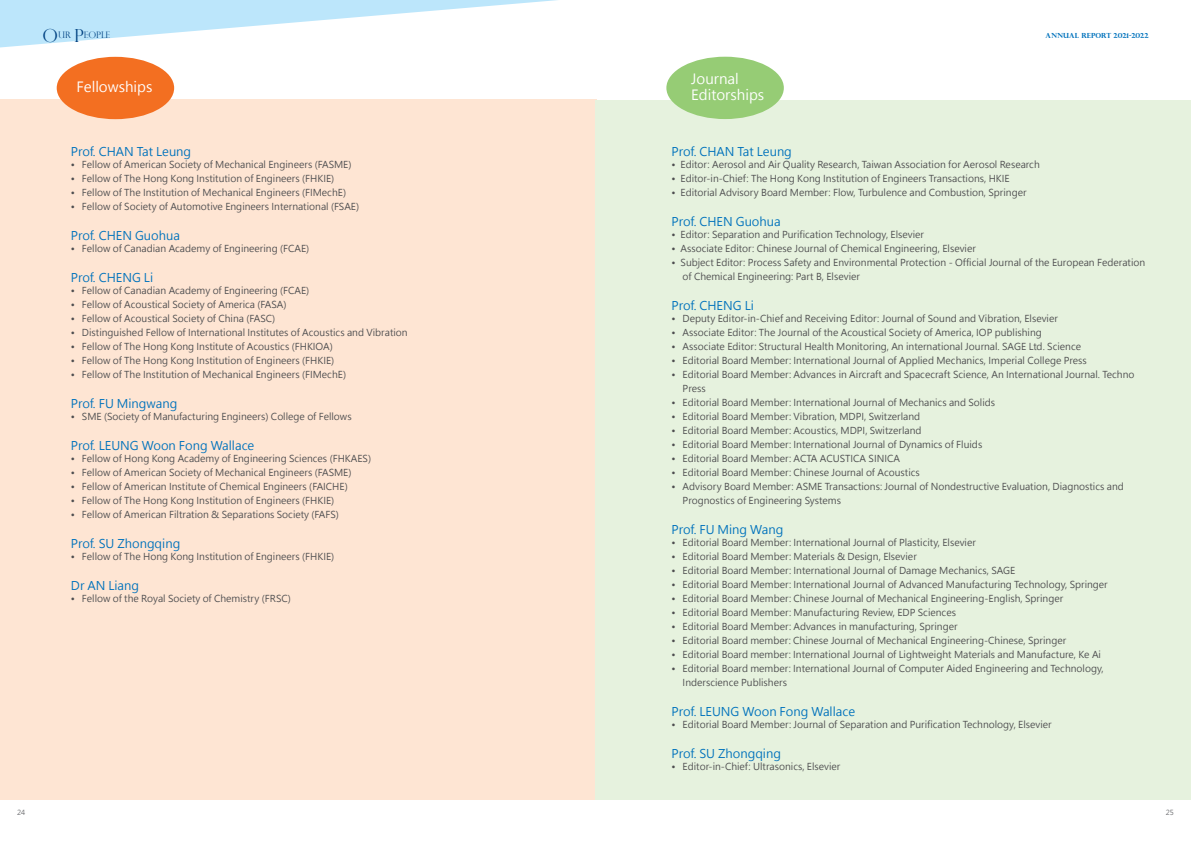
<style>
.page{position:relative;width:1191px;height:842px;background:#fff}
.page>*{position:absolute;margin:0;border:0;box-sizing:border-box;transform-origin:0 0}
.t1{font:14px/16.8px "Microsoft Jheng Hei";color:#fff}
.t2{font:12px "Microsoft Jheng Hei";color:#0072bc}
.t3{font:9.5px/14px "Microsoft Jheng Hei";color:#4d4d4f}
.t4{font:300 9px "Perpetua Titling";color:#004282}
.t5{font:700 7px "Perpetua Titling";color:#0072bc}
.t6{font:7px "Microsoft Jheng Hei";color:#6d6e71}
.s1{font-size:18px}
</style>
<div class="page">
<svg style="left:0;top:0;width:558px;height:48px"></svg>
<div style="left:0;top:100px;width:597px;height:700px;background:#fee5d3"></div>
<div style="left:57px;top:57px;width:117px;height:62px;background:#f36f21;border-radius:50%"></div>
<div style="left:595px;top:100px;width:596px;height:699px;background:#e6f2de"></div>
<div style="left:666px;top:57px;width:118px;height:62px;background:#96cc75;border-radius:50%"></div>
<p class="t4" style="left:43px;top:30px;width:69px"><span class="s1">O</span>UR <span class="s1">P</span>EOPLE</p>
<p class="t5" style="left:1045px;top:31px;width:104px">ANNUAL REPORT 2021-2022</p>
<h1 class="t1" style="left:76px;top:79px;width:77px">Fellowships</h1>
<h1 class="t1" style="left:691px;top:70px;width:74px">Journal<br>Editorships</h1>
<p class="t2" style="left:71px;top:144px;width:122px">Prof. CHAN Tat Leung</p>
<p class="t3" style="left:71px;top:157px;width:282px">• Fellow of American Society of Mechanical Engineers (FASME)</p>
<p class="t3" style="left:71px;top:171px;width:265px">• Fellow of The Hong Kong Institution of Engineers (FHKIE)</p>
<p class="t3" style="left:71px;top:185px;width:277px">• Fellow of The Institution of Mechanical Engineers (FIMechE)</p>
<p class="t3" style="left:71px;top:199px;width:290px">• Fellow of Society of Automotive Engineers International (FSAE)</p>
<p class="t2" style="left:71px;top:228px;width:111px">Prof. CHEN Guohua</p>
<p class="t3" style="left:71px;top:241px;width:240px">• Fellow of Canadian Academy of Engineering (FCAE)</p>
<p class="t2" style="left:71px;top:270px;width:84px">Prof. CHENG Li</p>
<p class="t3" style="left:71px;top:283px;width:240px">• Fellow of Canadian Academy of Engineering (FCAE)</p>
<p class="t3" style="left:71px;top:297px;width:217px">• Fellow of Acoustical Society of America (FASA)</p>
<p class="t3" style="left:71px;top:311px;width:206px">• Fellow of Acoustical Society of China (FASC)</p>
<p class="t3" style="left:71px;top:325px;width:338px">• Distinguished Fellow of International Institutes of Acoustics and Vibration</p>
<p class="t3" style="left:71px;top:339px;width:263px">• Fellow of The Hong Kong Institute of Acoustics (FHKIOA)</p>
<p class="t3" style="left:71px;top:353px;width:265px">• Fellow of The Hong Kong Institution of Engineers (FHKIE)</p>
<p class="t3" style="left:71px;top:367px;width:277px">• Fellow of The Institution of Mechanical Engineers (FIMechE)</p>
<p class="t2" style="left:71px;top:396px;width:108px">Prof. FU Mingwang</p>
<p class="t3" style="left:71px;top:409px;width:282px">• SME (Society of Manufacturing Engineers) College of Fellows</p>
<p class="t2" style="left:71px;top:438px;width:185px">Prof. LEUNG Woon Fong Wallace</p>
<p class="t3" style="left:71px;top:451px;width:302px">• Fellow of Hong Kong Academy of Engineering Sciences (FHKAES)</p>
<p class="t3" style="left:71px;top:465px;width:282px">• Fellow of American Society of Mechanical Engineers (FASME)</p>
<p class="t3" style="left:71px;top:479px;width:278px">• Fellow of American Institute of Chemical Engineers (FAICHE)</p>
<p class="t3" style="left:71px;top:493px;width:265px">• Fellow of The Hong Kong Institution of Engineers (FHKIE)</p>
<p class="t3" style="left:71px;top:507px;width:269px">• Fellow of American Filtration &amp; Separations Society (FAFS)</p>
<p class="t2" style="left:71px;top:536px;width:111px">Prof. SU Zhongqing</p>
<p class="t3" style="left:71px;top:549px;width:265px">• Fellow of The Hong Kong Institution of Engineers (FHKIE)</p>
<p class="t2" style="left:71px;top:578px;width:70px">Dr AN Liang</p>
<p class="t3" style="left:71px;top:591px;width:221px">• Fellow of the Royal Society of Chemistry (FRSC)</p>
<p class="t2" style="left:671px;top:144px;width:122px">Prof. CHAN Tat Leung</p>
<p class="t3" style="left:671px;top:157px;width:370px">• Editor: Aerosol and Air Quality Research, Taiwan Association for Aerosol Research</p>
<p class="t3" style="left:671px;top:171px;width:339px">• Editor-in-Chief: The Hong Kong Institution of Engineers Transactions, HKIE</p>
<p class="t3" style="left:671px;top:185px;width:356px">• Editorial Advisory Board Member: Flow, Turbulence and Combustion, Springer</p>
<p class="t2" style="left:671px;top:214px;width:111px">Prof. CHEN Guohua</p>
<p class="t3" style="left:671px;top:227px;width:254px">• Editor: Separation and Purification Technology, Elsevier</p>
<p class="t3" style="left:671px;top:241px;width:306px">• Associate Editor: Chinese Journal of Chemical Engineering, Elsevier</p>
<p class="t3" style="left:682px;top:255px;width:464px;text-indent:-11px">• Subject Editor: Process Safety and Environmental Protection - Official Journal of the European Federation of Chemical Engineering: Part B, Elsevier</p>
<p class="t2" style="left:671px;top:298px;width:84px">Prof. CHENG Li</p>
<p class="t3" style="left:671px;top:311px;width:388px">• Deputy Editor-in-Chief and Receiving Editor: Journal of Sound and Vibration, Elsevier</p>
<p class="t3" style="left:671px;top:325px;width:372px">• Associate Editor: The Journal of the Acoustical Society of America, IOP publishing</p>
<p class="t3" style="left:671px;top:339px;width:411px">• Associate Editor: Structural Health Monitoring, An international Journal. SAGE Ltd. Science</p>
<p class="t3" style="left:671px;top:353px;width:417px">• Editorial Board Member: International Journal of Applied Mechanics, Imperial College Press</p>
<p class="t3" style="left:682px;top:367px;width:453px;text-indent:-11px">• Editorial Board Member: Advances in Aircraft and Spacecraft Science, An International Journal. Techno<br>Press</p>
<p class="t3" style="left:671px;top:395px;width:325px">• Editorial Board Member: International Journal of Mechanics and Solids</p>
<p class="t3" style="left:671px;top:409px;width:250px">• Editorial Board Member: Vibration, MDPI, Switzerland</p>
<p class="t3" style="left:671px;top:423px;width:251px">• Editorial Board Member: Acoustics, MDPI, Switzerland</p>
<p class="t3" style="left:671px;top:437px;width:312px">• Editorial Board Member: International Journal of Dynamics of Fluids</p>
<p class="t3" style="left:671px;top:451px;width:230px">• Editorial Board Member: ACTA ACUSTICA SINICA</p>
<p class="t3" style="left:671px;top:465px;width:250px">• Editorial Board Member: Chinese Journal of Acoustics</p>
<p class="t3" style="left:682px;top:479px;width:443px;text-indent:-11px">• Advisory Board Member: ASME Transactions: Journal of Nondestructive Evaluation, Diagnostics and<br>Prognostics of Engineering Systems</p>
<p class="t2" style="left:671px;top:522px;width:113px">Prof. FU Ming Wang</p>
<p class="t3" style="left:671px;top:535px;width:306px">• Editorial Board Member: International Journal of Plasticity, Elsevier</p>
<p class="t3" style="left:671px;top:549px;width:247px">• Editorial Board Member: Materials &amp; Design, Elsevier</p>
<p class="t3" style="left:671px;top:563px;width:345px">• Editorial Board Member: International Journal of Damage Mechanics, SAGE</p>
<p class="t3" style="left:671px;top:577px;width:438px">• Editorial Board Member: International Journal of Advanced Manufacturing Technology, Springer</p>
<p class="t3" style="left:671px;top:591px;width:393px">• Editorial Board Member: Chinese Journal of Mechanical Engineering-English, Springer</p>
<p class="t3" style="left:671px;top:605px;width:286px">• Editorial Board Member: Manufacturing Review, EDP Sciences</p>
<p class="t3" style="left:671px;top:619px;width:287px">• Editorial Board Member: Advances in manufacturing, Springer</p>
<p class="t3" style="left:671px;top:633px;width:396px">• Editorial Board member: Chinese Journal of Mechanical Engineering-Chinese, Springer</p>
<p class="t3" style="left:671px;top:647px;width:431px">• Editorial Board member: International Journal of Lightweight Materials and Manufacture, Ke Ai</p>
<p class="t3" style="left:682px;top:661px;width:422px;text-indent:-11px">• Editorial Board member: International Journal of Computer Aided Engineering and Technology,<br>Inderscience Publishers</p>
<p class="t2" style="left:671px;top:704px;width:185px">Prof. LEUNG Woon Fong Wallace</p>
<p class="t3" style="left:671px;top:717px;width:382px">• Editorial Board Member: Journal of Separation and Purification Technology, Elsevier</p>
<p class="t2" style="left:671px;top:746px;width:111px">Prof. SU Zhongqing</p>
<p class="t3" style="left:671px;top:759px;width:170px">• Editor-in-Chief: Ultrasonics, Elsevier</p>
<p class="t6" style="left:17px;top:808px;width:10px">24</p>
<p class="t6" style="left:1165px;top:808px;width:10px">25</p>
</div>
